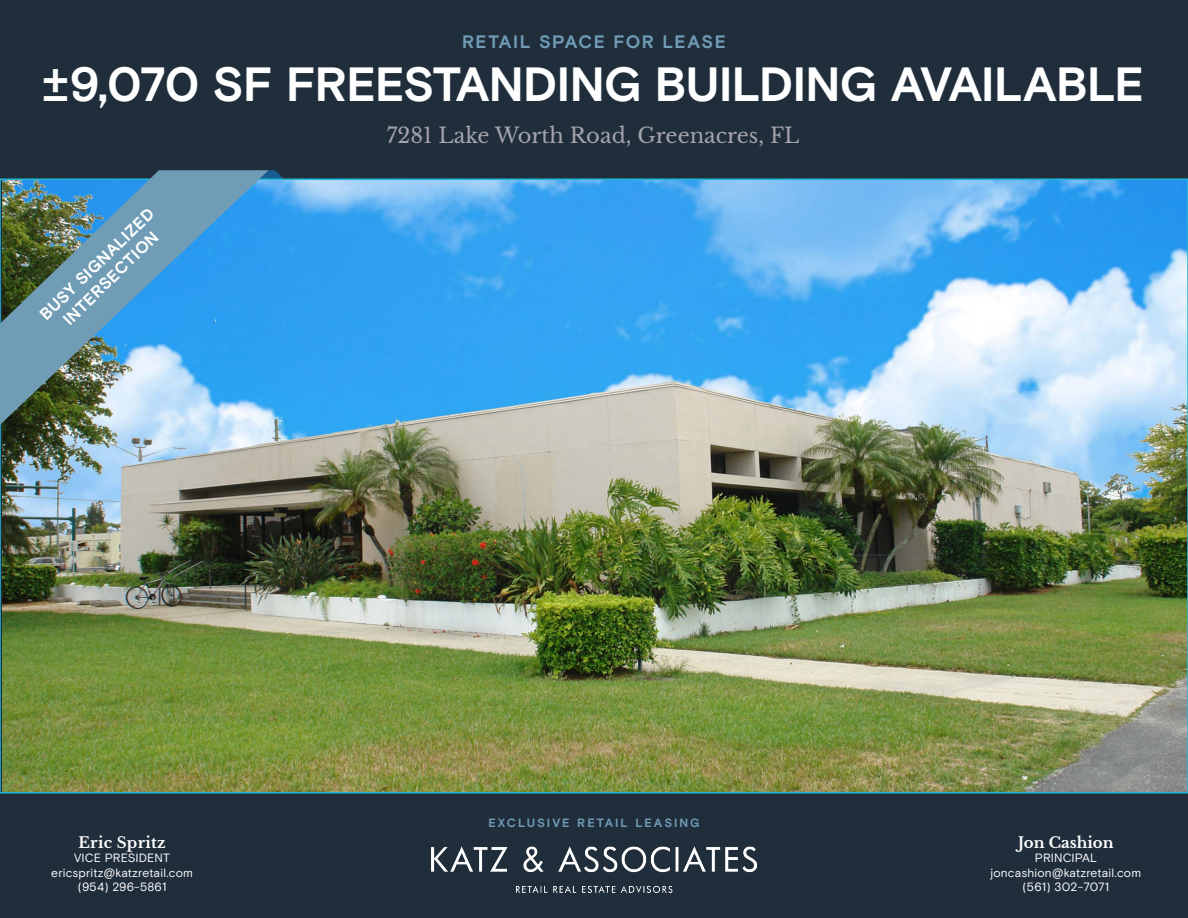
<style>
.page{position:relative;width:1188px;height:918px;background:#202e3c}
.page>*{position:absolute;margin:0;border:0;box-sizing:border-box;transform-origin:0 0}
.t1{font:700 48px "Basis Grotesque Pro";letter-spacing:-.015em;color:#fff}
.t2{font:21px "Libre Baskerville";color:#a4a4ab}
.t3{font:700 18px "Basis Grotesque Pro";letter-spacing:.085em;color:#709cb6}
.t4{font:700 16.5px "Basis Grotesque Pro";color:#fff}
.t5{font:700 15px "Libre Baskerville";letter-spacing:.005em;color:#fff}
.t6{font:12px "Basis Grotesque Pro";letter-spacing:.01em;color:#fff}
.t7{font:700 12px "Basis Grotesque Pro";letter-spacing:.165em;color:#709cb6}
</style>
<div class="page">
<svg style="left:269px;top:170px;width:14px;height:8px"></svg>
<img style="left:0;top:178px;width:1188px;height:616px">
<img style="left:0;top:170px;width:269px;height:255px">
<img style="left:432px;top:846px;width:324px;height:46px">
<p class="t3" style="left:462px;top:31px;width:265px">RETAIL SPACE FOR LEASE</p>
<p class="t1" style="left:42px;top:56px;width:1104px">±9,070 SF FREESTANDING BUILDING AVAILABLE</p>
<p class="t4" style="left:36px;top:310px;width:154px;rotate:-44deg">BUSY SIGNALIZED</p>
<p class="t4" style="left:59px;top:315px;width:127px;rotate:-44deg">INTERSECTION</p>
<p class="t2" style="left:387px;top:123px;width:414px">7281 Lake Worth Road, Greenacres, FL</p>
<p class="t5" style="left:78px;top:833px;width:89px">Eric Spritz</p>
<p class="t6" style="left:74px;top:851px;width:97px">VICE PRESIDENT</p>
<p class="t6" style="left:51px;top:865px;width:143px">ericspritz@katzretail.com</p>
<p class="t6" style="left:78px;top:880px;width:90px">(954) 296-5861</p>
<p class="t7" style="left:488px;top:816px;width:213px">EXCLUSIVE RETAIL LEASING</p>
<p class="t5" style="left:1018px;top:833px;width:97px">Jon Cashion</p>
<p class="t6" style="left:1035px;top:851px;width:64px">PRINCIPAL</p>
<p class="t6" style="left:991px;top:865px;width:152px">joncashion@katzretail.com</p>
<p class="t6" style="left:1023px;top:880px;width:88px">(561) 302-7071</p>
</div>
